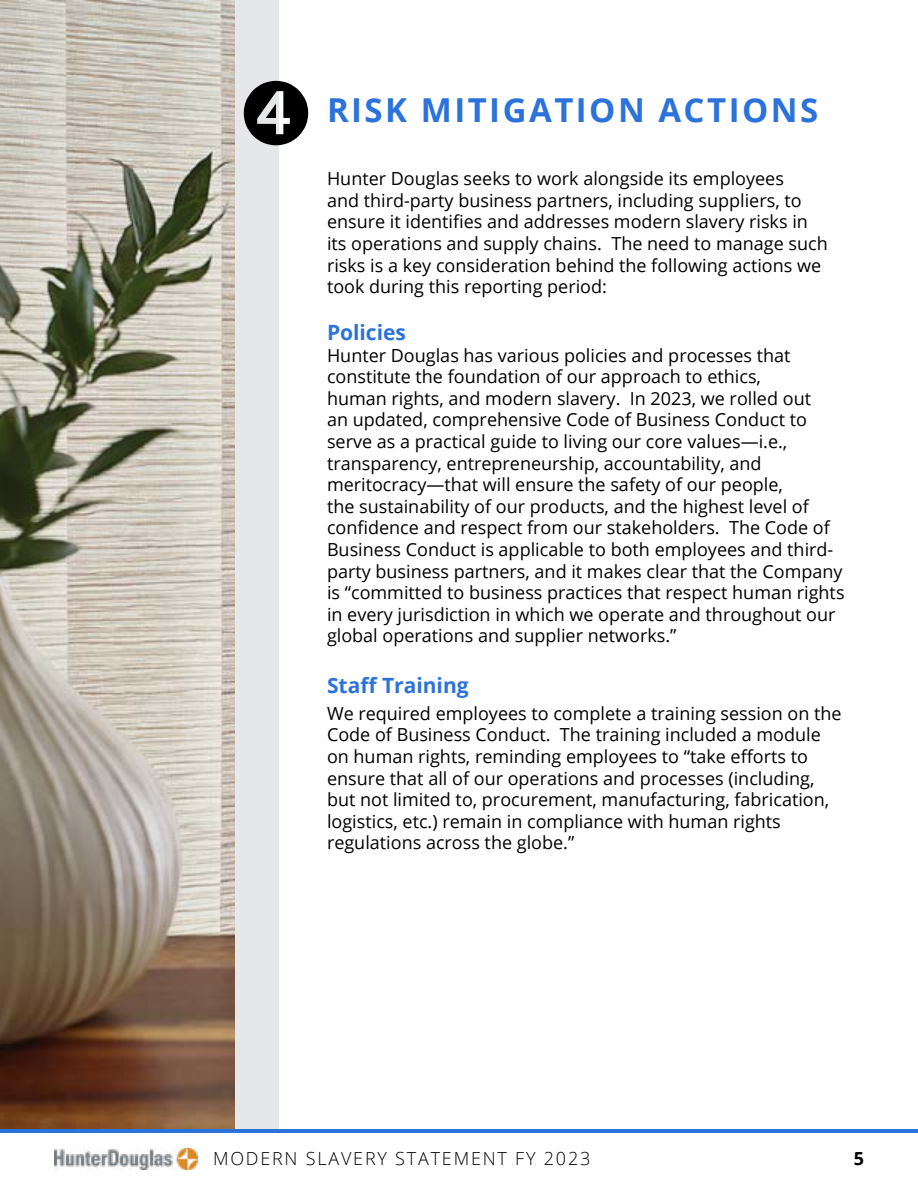
<style>
.page{position:relative;width:918px;height:1188px;background:#fff}
.page>*{position:absolute;margin:0;border:0;box-sizing:border-box;transform-origin:0 0}
.t1{font:700 33px "Open Sans";letter-spacing:.075em;color:#2c72db}
.t2{font:700 21px "Open Sans";color:#2c72db}
.t3{font:18px/21.6px "Open Sans";color:#000}
.t4{font:300 18px "Open Sans";letter-spacing:.1em;color:#000}
.t5{font:700 18px "Open Sans";color:#000}
</style>
<div class="page">
<img style="left:54px;top:1148px;width:144px;height:21px">
<hr style="left:0;top:1129px;width:918px;height:4px;background:#2c72db">
<img style="left:0;top:0;width:236px;height:1129px">
<div style="left:236px;top:0;width:43px;height:1129px;background:#e6e7e8"></div>
<h1 class="t1" style="left:327px;top:87px;width:493px">RISK MITIGATION ACTIONS</h1>
<p class="t3" style="left:327px;top:167px;width:502px">Hunter Douglas seeks to work alongside its employees<br>and third-party business partners, including suppliers, to ensure it identifies and addresses modern slavery risks in its operations and supply chains. The need to manage such risks is a key consideration behind the following actions we took during this reporting period:</p>
<p class="t2" style="left:327px;top:318px;width:81px">Policies</p>
<p class="t3" style="left:327px;top:344px;width:519px">Hunter Douglas has various policies and processes that constitute the foundation of our approach to ethics,<br>human rights, and modern slavery. In 2023, we rolled out<br>an updated, comprehensive Code of Business Conduct to serve as a practical guide to living our core values—i.e., transparency, entrepreneurship, accountability, and meritocracy—that will ensure the safety of our people,<br>the sustainability of our products, and the highest level of confidence and respect from our stakeholders. The Code of Business Conduct is applicable to both employees and third&shy;party business partners, and it makes clear that the Company is “committed to business practices that respect human rights in every jurisdiction in which we operate and throughout our global operations and supplier networks.”</p>
<p class="t2" style="left:327px;top:670px;width:143px">Staff Training</p>
<p class="t3" style="left:327px;top:702px;width:516px">We required employees to complete a training session on the Code of Business Conduct. The training included a module on human rights, reminding employees to “take efforts to ensure that all of our operations and processes (including, but not limited to, procurement, manufacturing, fabrication, logistics, etc.) remain in compliance with human rights regulations across the globe.”</p>
<p class="t4" style="left:213px;top:1146px;width:379px">MODERN SLAVERY STATEMENT FY 2023</p>
<p class="t5" style="left:854px;top:1146px;width:12px">5</p>
</div>
